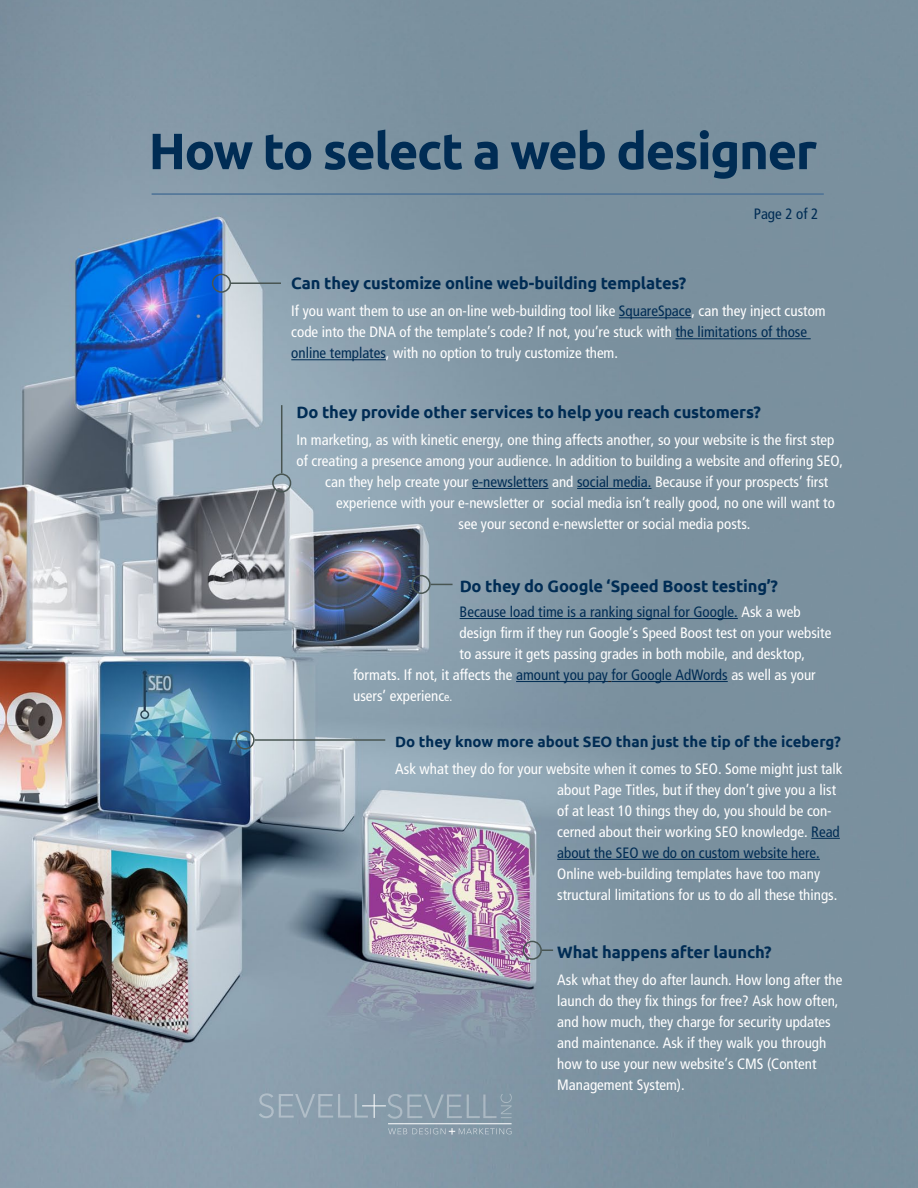
<style>
.page{position:relative;width:918px;height:1188px;background:#fff}
.page>*{position:absolute;margin:0;border:0;box-sizing:border-box;transform-origin:0 0}
.t1{font:700 51px "Ubuntu";letter-spacing:-.03em;color:#002c54}
.t2{font:700 16.5px "Ubuntu";letter-spacing:-.01em;color:#002c54}
.t3{font:15px/21px "Frutiger Condensed";color:#fff}
.t4{font:15px "Frutiger Condensed";color:#002c54}
.t5{font:700 15px "Ubuntu";color:#002c54}
.s1{color:#002c54}
.s2{color:#fff}
.s3{font-size:12px}
</style>
<div class="page">
<img style="left:0;top:0;width:918px;height:1188px">
<svg style="left:259px;top:1093px;width:253px;height:26px;background:#8ea1af"></svg>
<hr style="left:388px;top:1124px;width:124px;height:1px;background:#fff">
<svg style="left:388px;top:1128px;width:124px;height:7px"></svg>
<svg style="left:811px;top:838px;width:29px;height:1px"></svg>
<hr style="left:557px;top:859px;width:263px;height:1px;background:#002c54">
<hr style="left:472px;top:488px;width:77px;height:1px;background:#002c54">
<hr style="left:577px;top:488px;width:75px;height:1px;background:#002c54">
<hr style="left:619px;top:317px;width:72px;height:1px;background:#002c54">
<hr style="left:676px;top:338px;width:135px;height:1px;background:#002c54">
<hr style="left:291px;top:359px;width:95px;height:1px;background:#002c54">
<hr style="left:460px;top:618px;width:278px;height:1px;background:#002c54">
<hr style="left:516px;top:681px;width:92px;height:1px;background:#002c54">
<hr style="left:612px;top:681px;width:116px;height:1px;background:#002c54">
<hr style="left:152px;top:193px;width:672px;height:2px;background:#4b7196">
<hr style="left:231px;top:282px;width:50px;height:2px;background:#485552">
<div style="left:212px;top:274px;width:19px;height:19px;border:2px solid #485552;border-radius:50%"></div>
<hr style="left:281px;top:405px;width:1px;height:68px;background:#485552">
<div style="left:272px;top:473px;width:19px;height:20px;border:2px solid #485552;border-radius:50%"></div>
<svg style="left:431px;top:584px;width:22px;height:1px"></svg>
<div style="left:411px;top:575px;width:20px;height:19px;border:2px solid #485552;border-radius:50%"></div>
<hr style="left:255px;top:739px;width:130px;height:2px;background:#485552">
<div style="left:235px;top:730px;width:20px;height:20px;border:2px solid #485552;border-radius:50%"></div>
<svg style="left:542px;top:949px;width:11px;height:2px"></svg>
<div style="left:523px;top:941px;width:19px;height:19px;border:2px solid #485552;border-radius:50%"></div>
<p class="t1" style="left:149px;top:120px;width:670px">How to select a web designer</p>
<p class="t4" style="left:754px;top:205px;width:66px">Page 2 of 2</p>
<p class="t2" style="left:291px;top:273px;width:396px">Can they customize online web-building templates?</p>
<p class="t3" style="left:291px;top:301px;width:536px">If you want them to use an on-line web-building tool like <span class="s1">SquareSpace</span>, can they inject custom code into the DNA of the template’s code? If not, you’re stuck with <span class="s1">the limitations of those online templates</span>, with no option to truly customize them.</p>
<p class="t2" style="left:297px;top:402px;width:466px">Do they provide other services to help you reach customers?</p>
<p class="t3" style="left:297px;top:429px;width:540px">In marketing, as with kinetic energy, one thing affects another, so your website is the first step</p>
<p class="t3" style="left:297px;top:450px;width:548px">of creating a presence among your audience. In addition to building a website and offering SEO,</p>
<p class="t3" style="left:325px;top:471px;width:505px">can they help create your <span class="s1">e-newsletters</span> and <span class="s1">social media.</span> Because if your prospects’ first</p>
<p class="t3" style="left:336px;top:492px;width:500px">experience with your e-newsletter or social media isn’t really good, no one will want to</p>
<p class="t3" style="left:459px;top:513px;width:294px">see your second e-newsletter or social media posts.</p>
<p class="t2" style="left:460px;top:576px;width:320px">Do they do Google ‘Speed Boost testing’?</p>
<p class="t4" style="left:460px;top:603px;width:342px">Because load time is a ranking signal for Google. <span class="s2">Ask a web</span></p>
<p class="t3" style="left:460px;top:622px;width:373px">design firm if they run Google’s Speed Boost test on your website</p>
<p class="t3" style="left:460px;top:643px;width:347px">to assure it gets passing grades in both mobile, and desktop,</p>
<p class="t3" style="left:353px;top:664px;width:464px">formats. If not, it affects the <span class="s1">amount you pay for Google AdWords</span> as well as your</p>
<p class="t3" style="left:353px;top:685px;width:101px">users’ experienc<span class="s3">e.</span></p>
<p class="t5" style="left:395px;top:732px;width:447px">Do they know more about SEO than just the tip of the iceberg?</p>
<p class="t3" style="left:557px;top:758px;width:287px;text-indent:-162px">Ask what they do for your website when it comes to SEO. Some might just talk about Page Titles, but if they don’t give you a list of at least 10 things they do, you should be con&shy;cerned about their working SEO knowledge. <span class="s1">Read about the SEO we do on custom website here.<br></span>Online web-building templates have too many structural limitations for us to do all these things.</p>
<p class="t2" style="left:557px;top:942px;width:216px">What happens after launch?</p>
<p class="t3" style="left:557px;top:969px;width:287px">Ask what they do after launch. How long after the launch do they fix things for free? Ask how often, and how much, they charge for security updates and maintenance. Ask if they walk you through how to use your new website’s CMS (Content Management System).</p>
</div>
